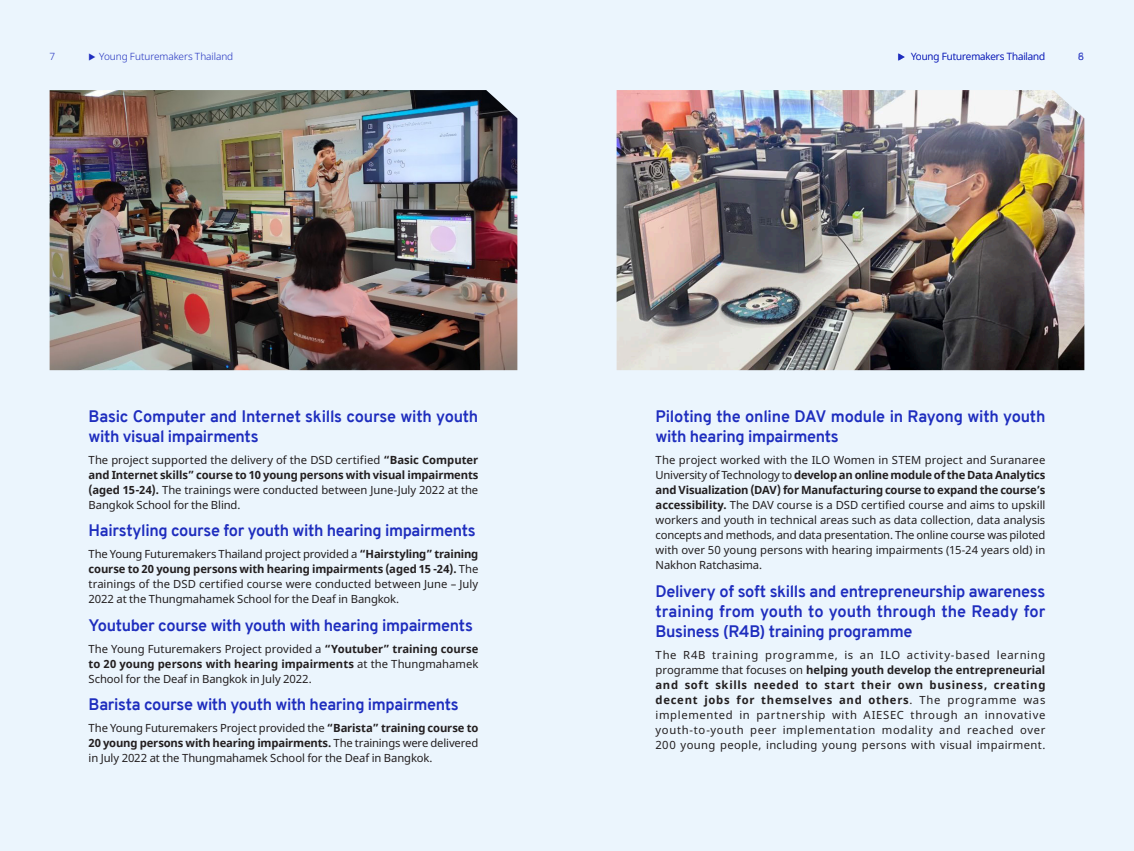
<style>
.page{position:relative;width:1134px;height:851px;background:#fff}
.page>*{position:absolute;margin:0;border:0;box-sizing:border-box;transform-origin:0 0}
.Body_text_black{font:700 16.25px/20px "Overpass";letter-spacing:-.02em;color:#1e2dbe}
.Body_text_black-2{font:11.25px/15px "Noto Sans";letter-spacing:-.005em;color:#231f20;text-align:justify}
.Body_text_black-3{font:300 10px "Noto Sans";letter-spacing:-.005em;color:#1e2dbe}
.s1{font-weight:700}
</style>
<div class="page">
<div style="left:0;top:0;width:1134px;height:850px;background:#ebf5fd"></div>
<img style="left:617px;top:90px;width:467px;height:280px">
<img style="left:50px;top:90px;width:467px;height:280px">
<p class="Body_text_black-3" style="left:50px;top:50px;width:7px">7</p>
<p class="Body_text_black-3" style="left:99px;top:50px;width:136px">Young Futuremakers Thailand</p>
<p class="Body_text_black-3" style="left:911px;top:50px;width:136px">Young Futuremakers Thailand</p>
<p class="Body_text_black-3" style="left:1078px;top:50px;width:7px">6</p>
<p class="Body_text_black-3" style="left:1078px;top:50px;width:7px">8</p>
<p class="Body_text_black" style="left:89px;top:406px;width:391px">Basic Computer and Internet skills course with youth with visual impairments</p>
<p class="Body_text_black-2" style="left:89px;top:453px;width:391px">The project supported the delivery of the DSD certified <span class="s1">“Basic Computer and Internet skills” course to 10 young persons with visual impairments (aged 15-24).</span> The trainings were conducted between June-July 2022 at the Bangkok School for the Blind.</p>
<p class="Body_text_black" style="left:89px;top:520px;width:389px">Hairstyling course for youth with hearing impairments</p>
<p class="Body_text_black-2" style="left:89px;top:547px;width:391px">The Young Futuremakers Thailand project provided a <span class="s1">“Hairstyling” training course to 20 young persons with hearing impairments (aged 15 -24).</span> The trainings of the DSD certified course were conducted between June – July 2022 at the Thungmahamek School for the Deaf in Bangkok.</p>
<p class="Body_text_black" style="left:89px;top:615px;width:386px">Youtuber course with youth with hearing impairments</p>
<p class="Body_text_black-2" style="left:89px;top:641px;width:391px">The Young Futuremakers Project provided a <span class="s1">“Youtuber” training course to 20 young persons with hearing impairments</span> at the Thungmahamek School for the Deaf in Bangkok in July 2022.</p>
<p class="Body_text_black" style="left:89px;top:694px;width:372px">Barista course with youth with hearing impairments</p>
<p class="Body_text_black-2" style="left:89px;top:720px;width:391px">The Young Futuremakers Project provided the <span class="s1">“Barista” training course to 20 young persons with hearing impairments.</span> The trainings were delivered in July 2022 at the Thungmahamek School for the Deaf in Bangkok.</p>
<p class="Body_text_black" style="left:656px;top:406px;width:391px">Piloting the online DAV module in Rayong with youth with hearing impairments</p>
<p class="Body_text_black-2" style="left:656px;top:453px;width:391px">The project worked with the ILO Women in STEM project and Suranaree University of Technology to <span class="s1">develop an online module of the Data Analytics and Visualization (DAV) for Manufacturing course to expand the course’s accessibility.</span> The DAV course is a DSD certified course and aims to upskill workers and youth in technical areas such as data collection, data analysis concepts and methods, and data presentation. The online course was piloted with over 50 young persons with hearing impairments (15-24 years old) in Nakhon Ratchasima.</p>
<p class="Body_text_black" style="left:656px;top:581px;width:391px;text-align:justify">Delivery of soft skills and entrepreneurship awareness training from youth to youth through the Ready for Business (R4B) training programme</p>
<p class="Body_text_black-2" style="left:656px;top:647px;width:391px">The R4B training programme, is an ILO activity-based learning programme that focuses on <span class="s1">helping youth develop the entrepreneurial and soft skills needed to start their own business, creating decent jobs for themselves and others</span>. The programme was implemented in partnership with AIESEC through an innovative youth-to-youth peer implementation modality and reached over 200 young people, including young persons with visual impairment.</p>
</div>
